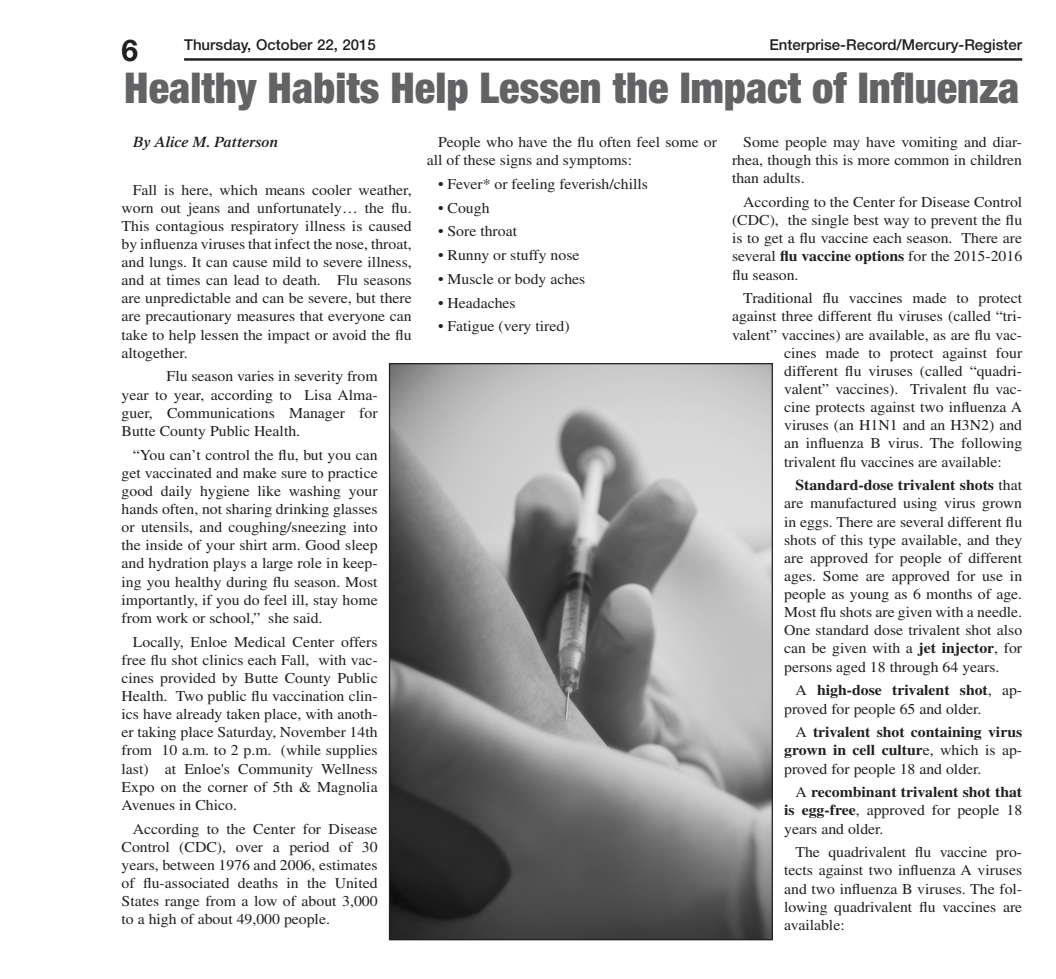
<style>
.page{position:relative;width:1056px;height:979px;background:#fff}
.page>*{position:absolute;margin:0;border:0;box-sizing:border-box;transform-origin:0 0}
.t1{font:900 condensed 42.5px "Helvetica Neue LT Std";color:#636366}
.t2{font:700 30px "Helvetica Neue LT Std";color:#231f20}
.t3{font:15px/18.1px "Times LT Std";color:#231f20;text-align:justify;scale:1.05 1}
.t4{font:700 15px/18.1px "Times LT Std";color:#231f20;text-align:justify;scale:1.05 1}
.t5{font:500 15px "Helvetica Neue LT Std";color:#231f20}
.t6{font:italic 600 15px "Times LT Std";color:#231f20;scale:1.05 1}
.s1{font-weight:700}
.s2{font-weight:400}
</style>
<div class="page">
<hr style="left:184px;top:58px;width:838px;height:3px;background:#231f20">
<img style="left:391px;top:365px;width:379px;height:573px">
<p class="t5" style="left:184px;top:35px;width:193px">Thursday, October 22, 2015</p>
<p class="t5" style="left:769px;top:36px;width:254px">Enterprise-Record/Mercury-Register</p>
<h2 class="t2" style="left:121px;top:31px;width:18px">6</h2>
<p class="t1" style="left:124px;top:62px;width:896px">Healthy Habits Help Lessen the Impact of Influenza</p>
<p class="t6" style="left:133px;top:133px;width:140px">By Alice M. Patterson</p>
<p class="t3" style="left:121px;top:180px;width:278px;text-indent:11px">Fall is here, which means cooler weather, worn out jeans and unfortunately… the flu.<br>This contagious respiratory illness is caused by influenza viruses that infect the nose, throat, and lungs. It can cause mild to severe illness, and at times can lead to death. Flu seasons are unpredictable and can be severe, but there are precautionary measures that everyone can take to help lessen the impact or avoid the flu altogether.</p>
<p class="t3" style="left:121px;top:367px;width:245px;text-indent:45px">Flu season varies in severity from year to year, according to Lisa Alma&shy;guer, Communications Manager for Butte County Public Health.</p>
<p class="t3" style="left:121px;top:445px;width:245px;text-indent:11px">“You can’t control the flu, but you can get vaccinated and make sure to practice good daily hygiene like washing your hands often, not sharing drinking glasses or utensils, and coughing/sneezing into the inside of your shirt arm. Good sleep and hydration plays a large role in keep&shy;ing you healthy during flu season. Most importantly, if you do feel ill, stay home from work or school,” she said.</p>
<p class="t3" style="left:121px;top:632px;width:245px;text-indent:11px">Locally, Enloe Medical Center offers free flu shot clinics each Fall, with vac&shy;cines provided by Butte County Public Health. Two public flu vaccination clin&shy;ics have already taken place, with anoth&shy;er taking place Saturday, November 14th from 10 a.m. to 2 p.m. (while supplies last) at Enloe's Community Wellness Expo on the corner of 5th &amp; Magnolia Avenues in Chico.</p>
<p class="t3" style="left:121px;top:819px;width:245px;text-indent:11px">According to the Center for Disease Control (CDC), over a period of 30 years, between 1976 and 2006, estimates of flu-associated deaths in the United States range from a low of about 3,000 to a high of about 49,000 people.</p>
<p class="t3" style="left:427px;top:133px;width:278px;text-indent:11px">People who have the flu often feel some or all of these signs and symptoms:</p>
<p class="t3" style="left:438px;top:175px;width:201px">• Fever* or feeling feverish/chills</p>
<p class="t3" style="left:438px;top:198px;width:51px">• Cough</p>
<p class="t3" style="left:438px;top:222px;width:77px">• Sore throat</p>
<p class="t3" style="left:438px;top:246px;width:136px">• Runny or stuffy nose</p>
<p class="t3" style="left:438px;top:270px;width:142px">• Muscle or body aches</p>
<p class="t3" style="left:438px;top:293px;width:75px">• Headaches</p>
<p class="t3" style="left:438px;top:317px;width:127px">• Fatigue (very tired)</p>
<p class="t3" style="left:732px;top:133px;width:278px;text-indent:11px">Some people may have vomiting and diar&shy;rhea, though this is more common in children than adults.</p>
<p class="t3" style="left:732px;top:193px;width:278px;text-indent:11px">According to the Center for Disease Control (CDC), the single best way to prevent the flu is to get a flu vaccine each season. There are several <span class="s1">flu vaccine options</span> for the 2015-2016 flu season.</p>
<p class="t3" style="left:743px;top:289px;width:267px">Traditional flu vaccines made to protect</p>
<p class="t3" style="left:732px;top:307px;width:278px">against three different flu viruses (called “tri-</p>
<p class="t3" style="left:732px;top:325px;width:278px">valent” vaccines) are available, as are flu vac-</p>
<p class="t3" style="left:784px;top:343px;width:228px">cines made to protect against four</p>
<p class="t3" style="left:784px;top:362px;width:228px">different flu viruses (called “quadri-</p>
<p class="t3" style="left:784px;top:380px;width:228px">valent” vaccines). Trivalent flu vac-</p>
<p class="t3" style="left:784px;top:398px;width:228px">cine protects against two influenza A</p>
<p class="t3" style="left:784px;top:416px;width:228px">viruses (an H1N1 and an H3N2) and</p>
<p class="t3" style="left:784px;top:434px;width:228px">an influenza B virus. The following</p>
<p class="t3" style="left:784px;top:452px;width:209px">trivalent flu vaccines are available:</p>
<p class="t3" style="left:784px;top:476px;width:228px;text-indent:11px"><span class="s1">Standard-dose trivalent shots</span> that are manufactured using virus grown in eggs. There are several different flu shots of this type available, and they are approved for people of different ages. Some are approved for use in people as young as 6 months of age.<br>Most flu shots are given with a needle.<br>One standard dose trivalent shot also can be given with a <span class="s1">jet injector</span>, for persons aged 18 through 64 years.</p>
<p class="t3" style="left:784px;top:681px;width:228px;text-indent:11px">A <span class="s1">high-dose trivalent shot</span>, ap&shy;proved for people 65 and older.</p>
<p class="t4" style="left:784px;top:722px;width:228px;text-indent:11px"><span class="s2">A</span> trivalent shot containing virus grown in cell cultur<span class="s2">e, which is ap&shy;proved for people 18 and older.</span></p>
<p class="t4" style="left:784px;top:782px;width:228px;text-indent:11px"><span class="s2">A</span> recombinant trivalent shot that is egg-free<span class="s2">, approved for people 18 years and older.</span></p>
<p class="t3" style="left:784px;top:843px;width:228px;text-indent:11px">The quadrivalent flu vaccine pro&shy;tects against two influenza A viruses and two influenza B viruses. The fol&shy;lowing quadrivalent flu vaccines are available:</p>
</div>
